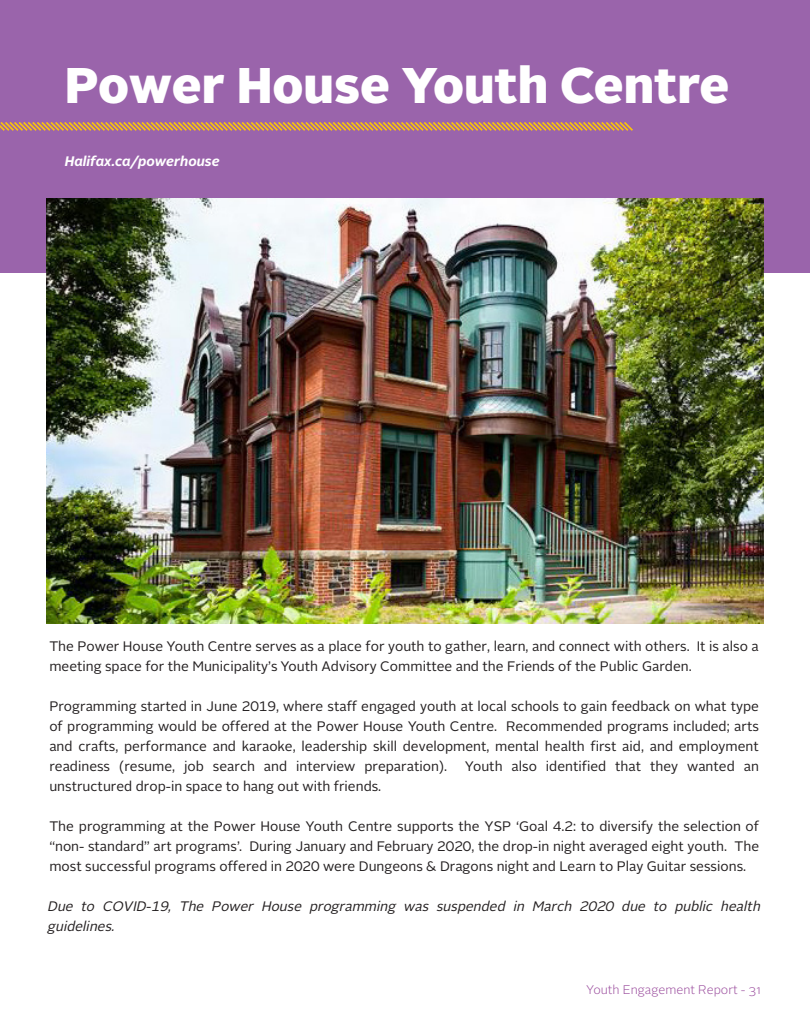
<style>
.page{position:relative;width:810px;height:1035px;background:#fff}
.page>*{position:absolute;margin:0;border:0;box-sizing:border-box;transform-origin:0 0}
.t1{font:900 50px "Alright Sans";color:#fff}
.t2{font:13.75px/20px "Alright Sans";color:#231f20;text-align:justify}
.t3{font:italic 13.75px/20px "Alright Sans";color:#231f20}
.t4{font:italic 700 13.75px "Alright Sans";color:#fff}
.t5{font:300 12.5px "Alright Sans";color:#9a4c9d}
</style>
<div class="page">
<div style="left:0;top:0;width:810px;height:273px;background:#9a64ab"></div>
<img style="left:47px;top:199px;width:716px;height:425px">
<svg style="left:0;top:122px;width:633px;height:9px"></svg>
<p class="t1" style="left:65px;top:50px;width:666px">Power House Youth Centre</p>
<p class="t4" style="left:65px;top:151px;width:156px">Halifax.ca/powerhouse</p>
<p class="t2" style="left:49px;top:637px;width:711px">The Power House Youth Centre serves as a place for youth to gather, learn, and connect with others. It is also a meeting space for the Municipality’s Youth Advisory Committee and the Friends of the Public Garden.</p>
<p class="t2" style="left:49px;top:697px;width:711px">Programming started in June 2019, where staff engaged youth at local schools to gain feedback on what type of programming would be offered at the Power House Youth Centre. Recommended programs included; arts and crafts, performance and karaoke, leadership skill development, mental health first aid, and employment readiness (resume, job search and interview preparation).</p>
<p class="t2" style="left:465px;top:757px;width:295px">Youth also identified that they wanted an</p>
<p class="t2" style="left:49px;top:777px;width:333px">unstructured drop-in space to hang out with friends.</p>
<p class="t2" style="left:49px;top:817px;width:711px">The programming at the Power House Youth Centre supports the YSP ‘Goal 4.2: to diversify the selection of “non- standard” art programs’. During January and February 2020, the drop-in night averaged eight youth. The most successful programs offered in 2020 were Dungeons &amp; Dragons night and Learn to Play Guitar sessions.</p>
<p class="t3" style="left:47px;top:897px;width:718px">Due to COVID-19, The Power House programming was suspended in March 2020 due to public health guidelines.</p>
<p class="t5" style="left:586px;top:981px;width:176px">Youth Engagement Report - 31</p>
</div>
